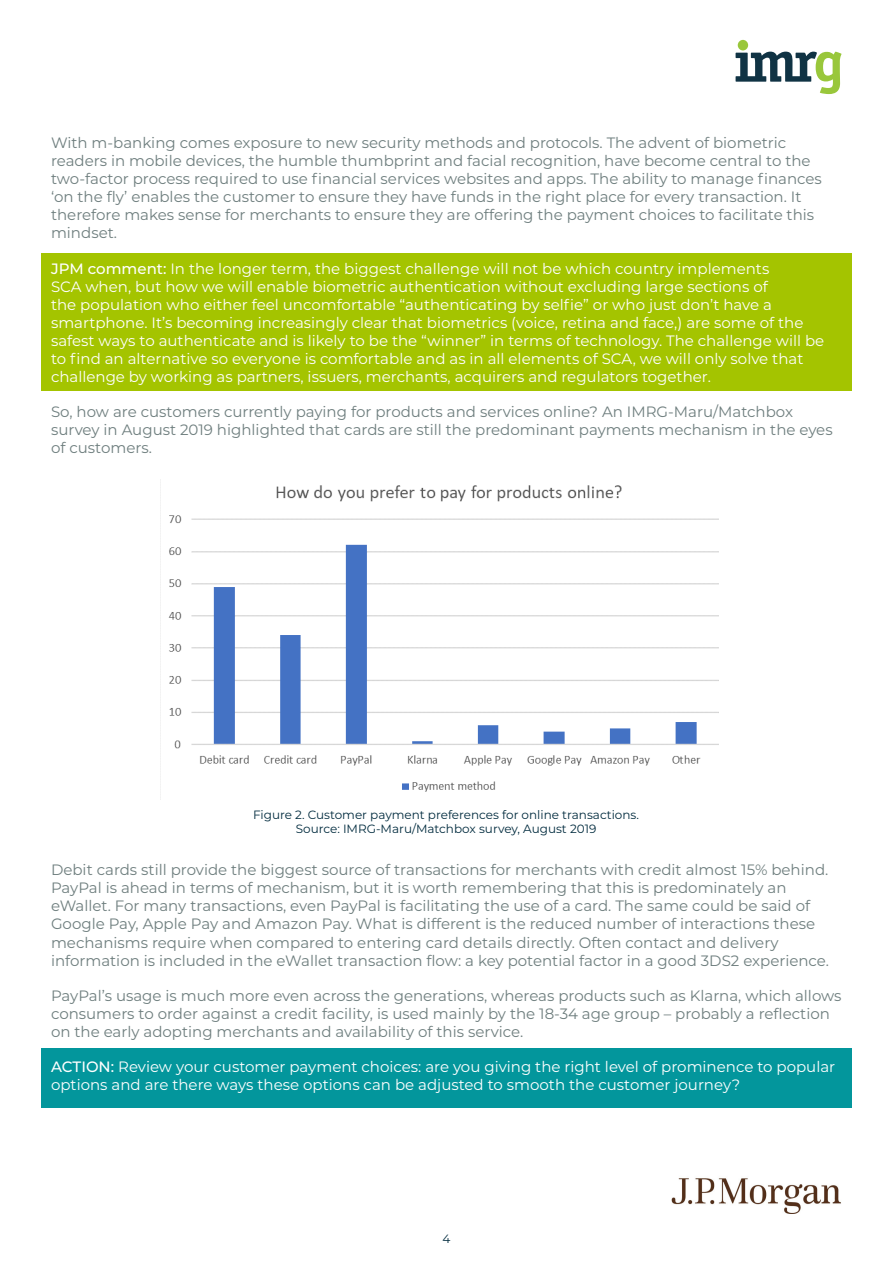
<style>
.page{position:relative;width:893px;height:1263px;background:#fff}
.page>*{position:absolute;margin:0;border:0;box-sizing:border-box;transform-origin:0 0}
.t1{font:15px/18px "Montserrat";color:#6e7e7e}
.t2{font:15px/18px "Montserrat";color:#fff}
.t3{font:12px/14.4px "Montserrat";color:#002b3e;text-align:center}
.s1{font-weight:500}
</style>
<div class="page">
<div style="left:738px;top:40px;width:10px;height:10px;background:#99c73b;border-radius:50%"></div>
<svg style="left:736px;top:52px;width:105px;height:42px"></svg>
<img style="left:671px;top:1178px;width:170px;height:35px">
<div style="left:41px;top:253px;width:810px;height:138px;background:#a4c400"></div>
<div style="left:41px;top:1048px;width:810px;height:59px;background:#03969c"></div>
<img style="left:168px;top:485px;width:551px;height:307px">
<p class="t1" style="left:51px;top:134px;width:772px">With m-banking comes exposure to new security methods and protocols. The advent of biometric readers in mobile devices, the humble thumbprint and facial recognition, have become central to the two-factor process required to use financial services websites and apps. The ability to manage finances ‘on the fly’ enables the customer to ensure they have funds in the right place for every transaction. It therefore makes sense for merchants to ensure they are offering the payment choices to facilitate this mindset.</p>
<p class="t2" style="left:51px;top:259px;width:775px"><span class="s1">JPM comment:</span> In the longer term, the biggest challenge will not be which country implements<br>SCA when, but how we will enable biometric authentication without excluding large sections of<br>the population who either feel uncomfortable “authenticating by selfie” or who just don’t have a smartphone. It’s becoming increasingly clear that biometrics (voice, retina and face,) are some of the safest ways to authenticate and is likely to be the “winner” in terms of technology. The challenge will be to find an alternative so everyone is comfortable and as in all elements of SCA, we will only solve that challenge by working as partners, issuers, merchants, acquirers and regulators together.</p>
<p class="t1" style="left:51px;top:402px;width:783px">So, how are customers currently paying for products and services online? An IMRG-Maru/Matchbox survey in August 2019 highlighted that cards are still the predominant payments mechanism in the eyes of customers.</p>
<p class="t3" style="left:253px;top:807px;width:387px">Figure 2. Customer payment preferences for online transactions.<br>Source: IMRG-Maru/Matchbox survey, August 2019</p>
<p class="t1" style="left:51px;top:861px;width:780px">Debit cards still provide the biggest source of transactions for merchants with credit almost 15% behind.<br>PayPal is ahead in terms of mechanism, but it is worth remembering that this is predominately an eWallet. For many transactions, even PayPal is facilitating the use of a card. The same could be said of Google Pay, Apple Pay and Amazon Pay. What is different is the reduced number of interactions these mechanisms require when compared to entering card details directly. Often contact and delivery information is included in the eWallet transaction flow: a key potential factor in a good 3DS2 experience.</p>
<p class="t1" style="left:51px;top:986px;width:792px">PayPal’s usage is much more even across the generations, whereas products such as Klarna, which allows consumers to order against a credit facility, is used mainly by the 18-34 age group – probably a reflection on the early adopting merchants and availability of this service.</p>
<p class="t2" style="left:51px;top:1057px;width:786px"><span class="s1">ACTION:</span> Review your customer payment choices: are you giving the right level of prominence to popular options and are there ways these options can be adjusted to smooth the customer journey?</p>
<p class="t3" style="left:442px;top:1231px;width:9px">4</p>
</div>
